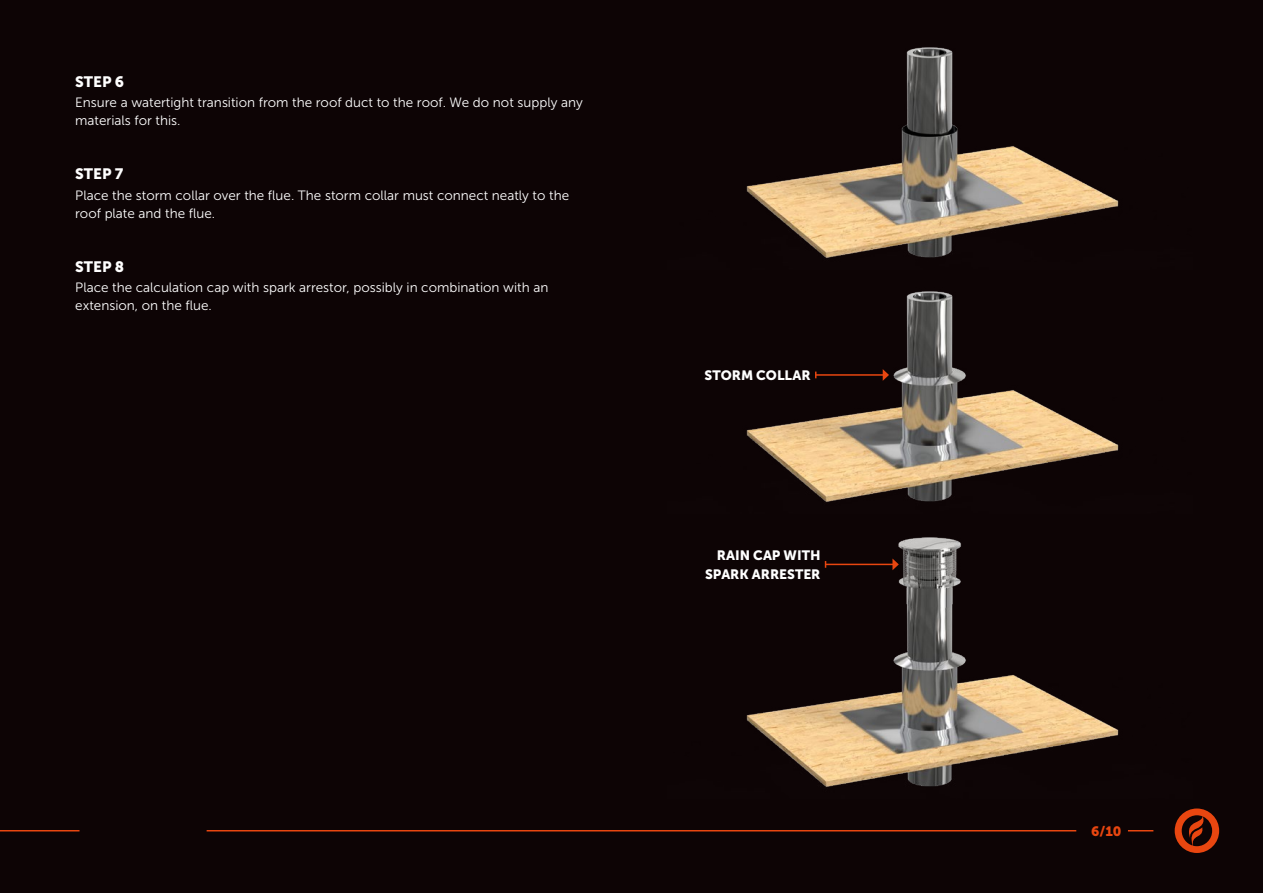
<style>
.page{position:relative;width:1263px;height:893px;background:#0d0405}
.page>*{position:absolute;margin:0;border:0;box-sizing:border-box;transform-origin:0 0}
.t1{font:15px "Museo Sans 900";color:#fff}
.t2{font:13.5px/18px "Museo Sans 300";color:#fff}
.t3{font:13.5px/19.5px "Museo Sans 900";color:#fff;text-align:right}
.t4{font:13.5px "Museo Sans 900";color:#e84610}
</style>
<div class="page">
<svg style="left:1128px;top:830px;width:25px;height:1px"></svg>
<hr style="left:0;top:830px;width:80px;height:1px;background:#e84610">
<hr style="left:207px;top:830px;width:869px;height:1px;background:#e84610">
<svg style="left:1175px;top:808px;width:44px;height:45px"></svg>
<img style="left:746px;top:47px;width:373px;height:211px">
<img style="left:746px;top:291px;width:373px;height:211px">
<img style="left:746px;top:537px;width:373px;height:250px">
<hr style="left:816px;top:374px;width:67px;height:2px;background:#e84610">
<svg style="left:883px;top:369px;width:6px;height:12px"></svg>
<hr style="left:825px;top:564px;width:68px;height:1px;background:#e84610">
<svg style="left:892px;top:558px;width:7px;height:12px"></svg>
<p class="t1" style="left:75px;top:73px;width:51px">STEP 6</p>
<p class="t2" style="left:75px;top:94px;width:509px">Ensure a watertight transition from the roof duct to the roof. We do not supply any materials for this.</p>
<p class="t1" style="left:75px;top:165px;width:50px">STEP 7</p>
<p class="t2" style="left:75px;top:186px;width:495px">Place the storm collar over the flue. The storm collar must connect neatly to the roof plate and the flue.</p>
<p class="t1" style="left:75px;top:258px;width:51px">STEP 8</p>
<p class="t2" style="left:75px;top:279px;width:475px">Place the calculation cap with spark arrestor, possibly in combination with an extension, on the flue.</p>
<p class="t3" style="left:704px;top:365px;width:108px">STORM COLLAR</p>
<p class="t3" style="left:705px;top:545px;width:117px">RAIN CAP WITH<br>SPARK ARRESTER</p>
<p class="t4" style="left:1091px;top:823px;width:32px">6/10</p>
</div>
